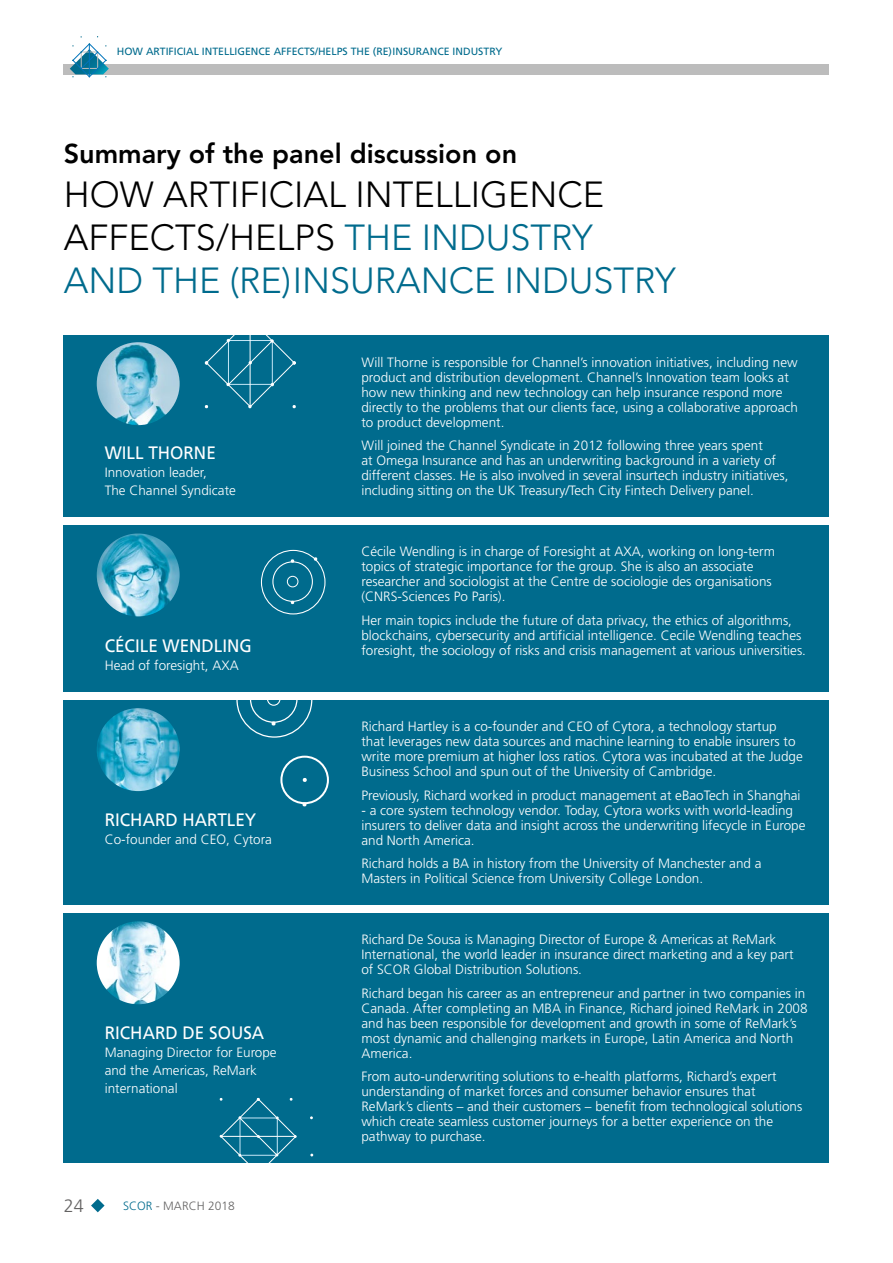
<style>
.page{position:relative;width:893px;height:1263px;background:#fff}
.page>*{position:absolute;margin:0;border:0;box-sizing:border-box;transform-origin:0 0}
.t1{font:300 36px/43.2px "Avenir LT Std";color:#000}
.t2{font:800 27px "Avenir LT Std";color:#000}
.t3{font:18px "Frutiger LT Std";color:#fff;scale:.95 1}
.t4{font:300 18px "Frutiger LT Std";color:#646363}
.t5{font:300 13.5px/15px "Frutiger LT Std";color:#fff}
.t6{font:300 12px "Frutiger LT Std";color:#646363}
.t7{font:10.5px "Frutiger LT Std";color:#006b8d}
.s1{color:#006b8d}
</style>
<div class="page">
<svg style="left:91px;top:1199px;width:14px;height:13px"></svg>
<div style="left:64px;top:64px;width:765px;height:10px;background:#bcbcbc"></div>
<svg style="left:70px;top:36px;width:39px;height:41px"></svg>
<div style="left:64px;top:335px;width:765px;height:182px;background:#006b8d"></div>
<div style="left:64px;top:700px;width:765px;height:204px;background:#006b8d"></div>
<div style="left:64px;top:525px;width:765px;height:166px;background:#006b8d"></div>
<div style="left:64px;top:913px;width:765px;height:249px;background:#006b8d"></div>
<svg style="left:205px;top:335px;width:91px;height:73px"></svg>
<svg style="left:220px;top:1098px;width:77px;height:64px"></svg>
<div style="left:272px;top:561px;width:41px;height:41px;border:1px solid #fff;border-radius:50%"></div>
<div style="left:261px;top:550px;width:64px;height:64px;border:1px solid #fff;border-radius:50%"></div>
<div style="left:287px;top:576px;width:11px;height:11px;border:1px solid #fff;border-radius:50%"></div>
<svg style="left:314px;top:557px;width:3px;height:4px"></svg>
<svg style="left:236px;top:700px;width:76px;height:38px"></svg>
<svg style="left:302px;top:778px;width:5px;height:4px"></svg>
<svg style="left:302px;top:804px;width:5px;height:3px"></svg>
<div style="left:280px;top:756px;width:49px;height:48px;border:2px solid #fff;border-radius:50%"></div>
<img style="left:97px;top:342px;width:83px;height:83px;border-radius:41px">
<img style="left:97px;top:533px;width:83px;height:83px;border-radius:41px">
<img style="left:97px;top:708px;width:83px;height:83px;border-radius:41px">
<img style="left:97px;top:921px;width:83px;height:83px;border-radius:41px">
<p class="t7" style="left:117px;top:45px;width:387px">HOW ARTIFICIAL INTELLIGENCE AFFECTS/HELPS THE (RE)INSURANCE INDUSTRY</p>
<h2 class="t2" style="left:64px;top:138px;width:455px">Summary of the panel discussion on</h2>
<h1 class="t1" style="left:64px;top:173px;width:613px">HOW ARTIFICIAL INTELLIGENCE<br>AFFECTS/HELPS <span class="s1">THE INDUSTRY<br>AND THE (RE)INSURANCE INDUSTRY</span></h1>
<h3 class="t3" style="left:105px;top:442px;width:119px">WILL THORNE</h3>
<p class="t5" style="left:105px;top:464px;width:133px;line-height:18px">Innovation leader,<br>The Channel Syndicate</p>
<h3 class="t3" style="left:105px;top:635px;width:157px">CÉCILE WENDLING</h3>
<p class="t5" style="left:105px;top:658px;width:136px">Head of foresight, AXA</p>
<h3 class="t3" style="left:105px;top:809px;width:161px">RICHARD HARTLEY</h3>
<p class="t5" style="left:105px;top:832px;width:169px">Co-founder and CEO, Cytora</p>
<h3 class="t3" style="left:105px;top:1022px;width:169px">RICHARD DE SOUSA</h3>
<p class="t5" style="left:105px;top:1043px;width:174px;line-height:18px">Managing Director for Europe and the Americas, ReMark international</p>
<h3 class="t4" style="left:64px;top:1196px;width:22px">24</h3>
<p class="t6" style="left:123px;top:1199px;width:113px"><span class="s1">SCOR</span> - MARCH 2018</p>
<p class="t5" style="left:361px;top:355px;width:438px">Will Thorne is responsible for Channel’s innovation initiatives, including new product and distribution development. Channel’s Innovation team looks at how new thinking and new technology can help insurance respond more directly to the problems that our clients face, using a collaborative approach to product development.</p>
<p class="t5" style="left:361px;top:438px;width:429px">Will joined the Channel Syndicate in 2012 following three years spent<br>at Omega Insurance and has an underwriting background in a variety of different classes. He is also involved in several insurtech industry initiatives, including sitting on the UK Treasury/Tech City Fintech Delivery panel.</p>
<p class="t5" style="left:361px;top:544px;width:415px">Cécile Wendling is in charge of Foresight at AXA, working on long-term topics of strategic importance for the group. She is also an associate researcher and sociologist at the Centre de sociologie des organisations (CNRS-Sciences Po Paris).</p>
<p class="t5" style="left:361px;top:613px;width:446px">Her main topics include the future of data privacy, the ethics of algorithms, blockchains, cybersecurity and artificial intelligence. Cecile Wendling teaches foresight, the sociology of risks and crisis management at various universities.</p>
<p class="t5" style="left:361px;top:719px;width:443px">Richard Hartley is a co-founder and CEO of Cytora, a technology startup that leverages new data sources and machine learning to enable insurers to write more premium at higher loss ratios. Cytora was incubated at the Judge Business School and spun out of the University of Cambridge.</p>
<p class="t5" style="left:361px;top:788px;width:441px">Previously, Richard worked in product management at eBaoTech in Shanghai</p>
<p class="t5" style="left:361px;top:803px;width:446px">- a core system technology vendor. Today, Cytora works with world-leading insurers to deliver data and insight across the underwriting lifecycle in Europe and North America.</p>
<p class="t5" style="left:361px;top:856px;width:402px">Richard holds a BA in history from the University of Manchester and a<br>Masters in Political Science from University College London.</p>
<p class="t5" style="left:361px;top:932px;width:434px">Richard De Sousa is Managing Director of Europe &amp; Americas at ReMark<br>International, the world leader in insurance direct marketing and a key part of SCOR Global Distribution Solutions.</p>
<p class="t5" style="left:361px;top:986px;width:448px">Richard began his career as an entrepreneur and partner in two companies in Canada. After completing an MBA in Finance, Richard joined ReMark in 2008 and has been responsible for development and growth in some of ReMark’s most dynamic and challenging markets in Europe, Latin America and North America.</p>
<p class="t5" style="left:361px;top:1069px;width:442px">From auto-underwriting solutions to e-health platforms, Richard’s expert understanding of market forces and consumer behavior ensures that ReMark’s clients – and their customers – benefit from technological solutions which create seamless customer journeys for a better experience on the pathway to purchase.</p>
</div>
